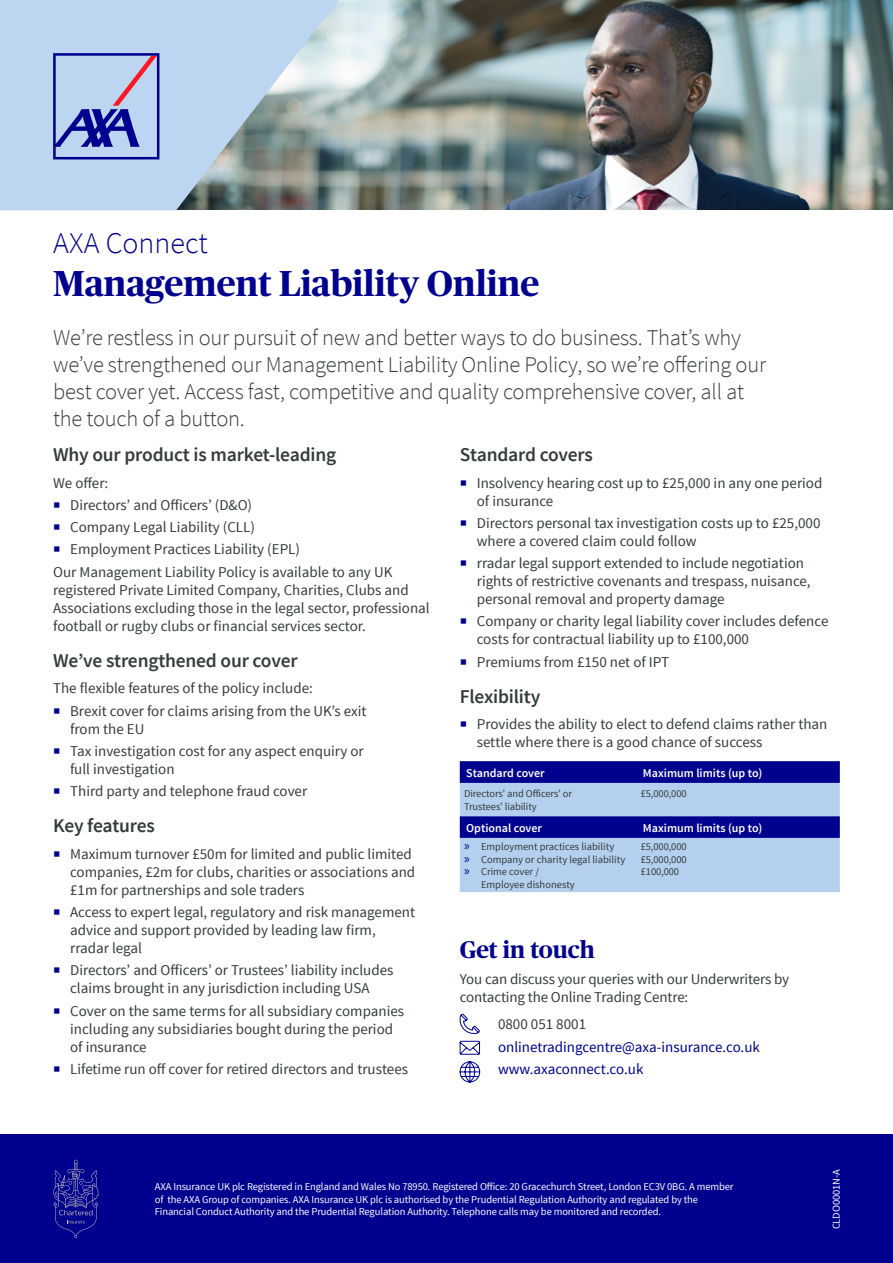
<style>
.page{position:relative;width:893px;height:1263px;background:#fff}
.page>*{position:absolute;margin:0;border:0;box-sizing:border-box;transform-origin:0 0}
._0_-_TITLE_-_Documen{font:700 36px "Publico Headline";color:#00008f}
.AXA_Connect{font:300 30px "Source Sans Pro";color:#00008f}
._3_-_SUB-HEADER{font:700 24px "Publico Headline";color:#00008f}
._2_-_INTRO{font:300 22.5px/27px "Source Sans Pro";letter-spacing:-.01em;color:#343c3d}
._3_-_SUB-HEADER-2{font:600 19.5px "Source Sans Pro";letter-spacing:-.01em;color:#343c3d}
._4_-_COPY{font:15px/18px "Source Sans Pro";color:#343c3d}
._4_-_COPY-2{font:15px "Source Sans Pro";color:#00008f}
.Header_Row{font:600 12px "Source Sans Pro";color:#fff}
._4_-_COPY-3{font:600 12px "Source Sans Pro";color:#fff}
.Registered_address{font:10.5px/12.6px "Source Sans Pro";letter-spacing:-.01em;color:#fff}
.Table_Copy{font:10.5px/12.6px "Source Sans Pro";color:#343c3d}
.s1{color:#00008f}
.s2{font-family:"Myriad Pro";font-size:13.5px;color:#00008f}
</style>
<div class="page">
<img style="left:339px;top:0;width:554px;height:209px">
<svg style="left:0;top:0;width:339px;height:210px;background:#afc4d7"></svg>
<svg style="left:53px;top:53px;width:106px;height:106px;background:#93a0d5"></svg>
<div style="left:0;top:1135px;width:893px;height:128px;background:#00008f"></div>
<svg style="left:53px;top:1160px;width:45px;height:78px"></svg>
<svg style="left:460px;top:1013px;width:20px;height:21px"></svg>
<svg style="left:459px;top:1041px;width:21px;height:14px"></svg>
<svg style="left:459px;top:1061px;width:21px;height:21px"></svg>
<svg style="left:460px;top:761px;width:380px;height:131px;background:#798bce"></svg>
<p class="AXA_Connect" style="left:53px;top:224px;width:156px">AXA Connect</p>
<p class="_0_-_TITLE_-_Documen" style="left:53px;top:257px;width:488px">Management Liability Online</p>
<p class="_2_-_INTRO" style="left:53px;top:324px;width:714px">We’re restless in our pursuit of new and better ways to do business. That’s why we’ve strengthened our Management Liability Online Policy, so we’re offering our best cover yet. Access fast, competitive and quality comprehensive cover, all at the touch of a button.</p>
<p class="_3_-_SUB-HEADER-2" style="left:53px;top:442px;width:285px">Why our product is market-leading</p>
<p class="_4_-_COPY" style="left:53px;top:474px;width:57px">We offer:</p>
<p class="_4_-_COPY" style="left:53px;top:496px;width:201px"><span class="s1">○</span> Directors’ and Officers’ (D&amp;O)</p>
<p class="_4_-_COPY" style="left:53px;top:518px;width:203px"><span class="s1">○</span> Company Legal Liability (CLL)</p>
<p class="_4_-_COPY" style="left:53px;top:541px;width:249px"><span class="s1">○</span> Employment Practices Liability (EPL)</p>
<p class="_4_-_COPY" style="left:53px;top:563px;width:378px">Our Management Liability Policy is available to any UK registered Private Limited Company, Charities, Clubs and Associations excluding those in the legal sector, professional football or rugby clubs or financial services sector.</p>
<p class="_3_-_SUB-HEADER-2" style="left:53px;top:648px;width:246px">We’ve strengthened our cover</p>
<p class="_4_-_COPY" style="left:53px;top:680px;width:261px">The flexible features of the policy include:</p>
<p class="_4_-_COPY" style="left:70px;top:702px;width:298px;text-indent:-17px"><span class="s1">○</span> Brexit cover for claims arising from the UK’s exit from the EU</p>
<p class="_4_-_COPY" style="left:70px;top:742px;width:295px;text-indent:-17px"><span class="s1">○</span> Tax investigation cost for any aspect enquiry or full investigation</p>
<p class="_4_-_COPY" style="left:53px;top:782px;width:256px"><span class="s1">○</span> Third party and telephone fraud cover</p>
<p class="_3_-_SUB-HEADER-2" style="left:53px;top:813px;width:103px">Key features</p>
<p class="_4_-_COPY" style="left:70px;top:845px;width:347px;text-indent:-17px"><span class="s1">○</span> Maximum turnover £50m for limited and public limited companies, £2m for clubs, charities or associations and £1m for partnerships and sole traders</p>
<p class="_4_-_COPY" style="left:70px;top:903px;width:347px;text-indent:-17px"><span class="s1">○</span> Access to expert legal, regulatory and risk management advice and support provided by leading law firm, rradar legal</p>
<p class="_4_-_COPY" style="left:53px;top:961px;width:342px;text-align:center"><span class="s1">○</span> Directors’ and Officers’ or Trustees’ liability includes claims brought in any jurisdiction including USA</p>
<p class="_4_-_COPY" style="left:70px;top:1002px;width:335px;text-indent:-17px"><span class="s1">○</span> Cover on the same terms for all subsidiary companies including any subsidiaries bought during the period of insurance</p>
<p class="_4_-_COPY" style="left:53px;top:1060px;width:356px"><span class="s1">○</span> Lifetime run off cover for retired directors and trustees</p>
<p class="_3_-_SUB-HEADER-2" style="left:460px;top:442px;width:135px">Standard covers</p>
<p class="_4_-_COPY" style="left:477px;top:474px;width:347px;text-indent:-17px"><span class="s1">○</span> Insolvency hearing cost up to £25,000 in any one period of insurance</p>
<p class="_4_-_COPY" style="left:477px;top:514px;width:345px;text-indent:-17px"><span class="s1">○</span> Directors personal tax investigation costs up to £25,000 where a covered claim could follow</p>
<p class="_4_-_COPY" style="left:477px;top:554px;width:335px;text-indent:-17px"><span class="s1">○</span> rradar legal support extended to include negotiation rights of restrictive covenants and trespass, nuisance, personal removal and property damage</p>
<p class="_4_-_COPY" style="left:477px;top:613px;width:353px;text-indent:-17px"><span class="s1">○</span> Company or charity legal liability cover includes defence costs for contractual liability up to £100,000</p>
<p class="_4_-_COPY" style="left:460px;top:653px;width:211px"><span class="s1">○</span> Premiums from £150 net of IPT</p>
<p class="_3_-_SUB-HEADER-2" style="left:460px;top:684px;width:82px">Flexibility</p>
<p class="_4_-_COPY" style="left:477px;top:716px;width:352px;text-indent:-17px"><span class="s1">○</span> Provides the ability to elect to defend claims rather than settle where there is a good chance of success</p>
<p class="Header_Row" style="left:466px;top:765px;width:80px">Standard cover</p>
<p class="_4_-_COPY-3" style="left:643px;top:765px;width:121px">Maximum limits (up to)</p>
<p class="Table_Copy" style="left:464px;top:787px;width:109px">Directors’ and Officers’ or<br>Trustees’ liability</p>
<p class="Table_Copy" style="left:641px;top:787px;width:47px">£5,000,000</p>
<p class="Header_Row" style="left:466px;top:820px;width:77px">Optional cover</p>
<p class="Header_Row" style="left:643px;top:820px;width:121px">Maximum limits (up to)</p>
<p class="Table_Copy" style="left:464px;top:840px;width:152px"><span class="s2">»</span> Employment practices liability</p>
<p class="Table_Copy" style="left:464px;top:853px;width:163px"><span class="s2">»</span> Company or charity legal liability</p>
<p class="Table_Copy" style="left:481px;top:866px;width:95px;text-indent:-17px"><span class="s2">»</span> Crime cover /<br>Employee dishonesty</p>
<p class="Table_Copy" style="left:641px;top:840px;width:47px">£5,000,000</p>
<p class="Table_Copy" style="left:641px;top:853px;width:47px">£5,000,000</p>
<p class="Table_Copy" style="left:641px;top:866px;width:40px">£100,000</p>
<p class="_3_-_SUB-HEADER" style="left:460px;top:932px;width:136px">Get in touch</p>
<p class="_4_-_COPY" style="left:460px;top:970px;width:331px">You can discuss your queries with our Underwriters by contacting the Online Trading Centre:</p>
<p class="_4_-_COPY" style="left:498px;top:1015px;width:90px">0800 051 8001</p>
<p class="_4_-_COPY-2" style="left:498px;top:1037px;width:263px">onlinetradingcentre@axa-insurance.co.uk</p>
<p class="_4_-_COPY-2" style="left:498px;top:1059px;width:147px">www.axaconnect.co.uk</p>
<p class="Registered_address" style="left:155px;top:1181px;width:580px">AXA Insurance UK plc Registered in England and Wales No 78950. Registered Office: 20 Gracechurch Street, London EC3V 0BG. A member of the AXA Group of companies. AXA Insurance UK plc is authorised by the Prudential Regulation Authority and regulated by the<br>Financial Conduct Authority and the Prudential Regulation Authority. Telephone calls may be monitored and recorded.</p>
<p class="Registered_address" style="left:830px;top:1229px;width:62px;rotate:-90deg">CLDO0001N-A</p>
</div>
